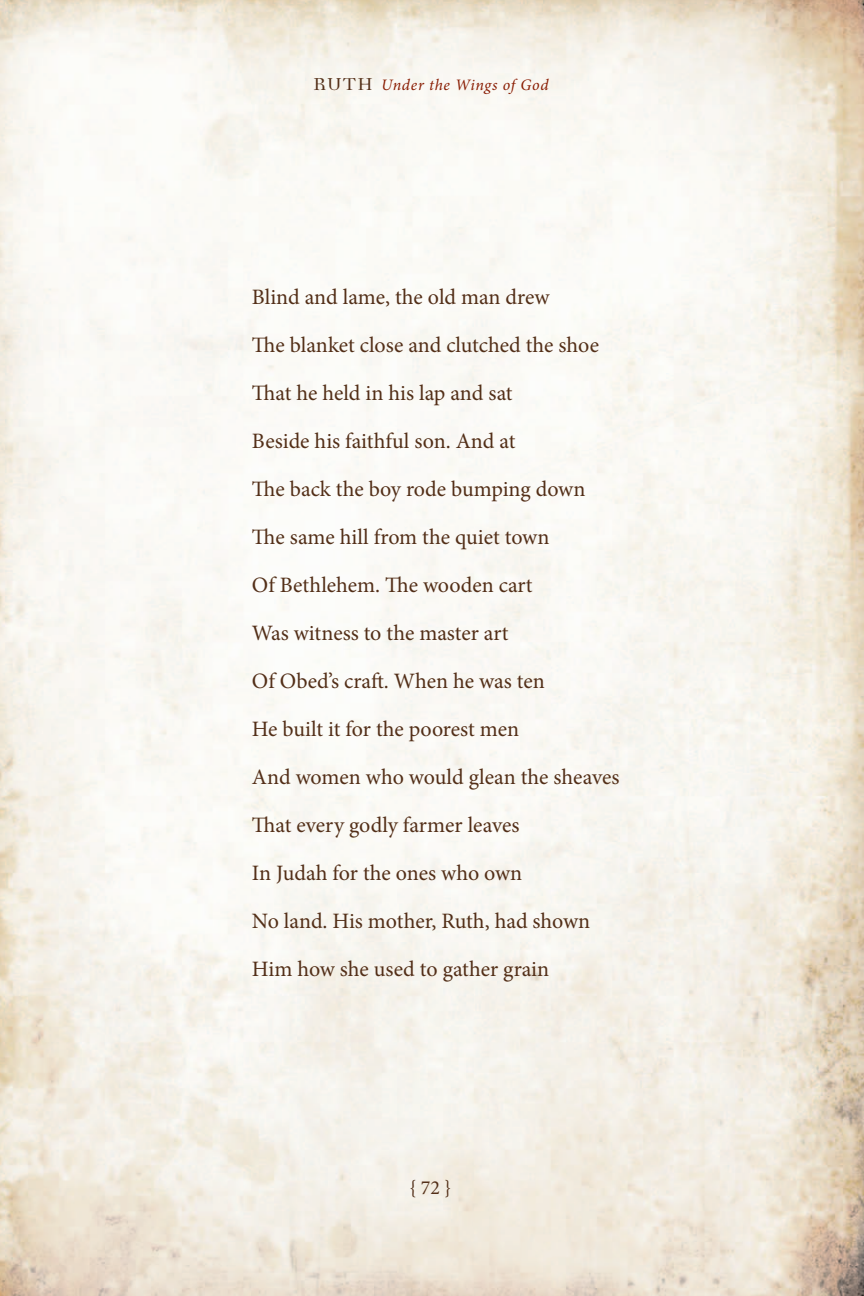
<style>
.page{position:relative;width:864px;height:1296px;background:#fff}
.page>*{position:absolute;margin:0;border:0;box-sizing:border-box;transform-origin:0 0}
.t1{font:22px/48px "Minion Pro";letter-spacing:-.005em;color:#532f18}
.t2{font:20px "Minion Pro";color:#532f18}
.t3{font:italic 16px "Minion Pro";letter-spacing:.045em;color:#891c02}
.s1{font-family:"Democratica";font-style:normal;font-size:28px;color:#532f18}
</style>
<div class="page">
<img style="left:0;top:0;width:864px;height:1296px">
<p class="t3" style="left:312px;top:74px;width:238px"><span class="s1">Ruth</span> Under the Wings of God</p>
<p class="t1" style="left:252px;top:273px;width:369px">Blind and lame, the old man drew<br>The blanket close and clutched the shoe<br>That he held in his lap and sat<br>Beside his faithful son. And at<br>The back the boy rode bumping down<br>The same hill from the quiet town<br>Of Bethlehem. The wooden cart<br>Was witness to the master art<br>Of Obed’s craft. When he was ten<br>he built it for the poorest men<br>And women who would glean the sheaves<br>That every godly farmer leaves<br>in Judah for the ones who own<br>no land. his mother, ruth, had shown him how she used to gather grain</p>
<p class="t2" style="left:409px;top:1175px;width:44px">{ 72 }</p>
</div>
